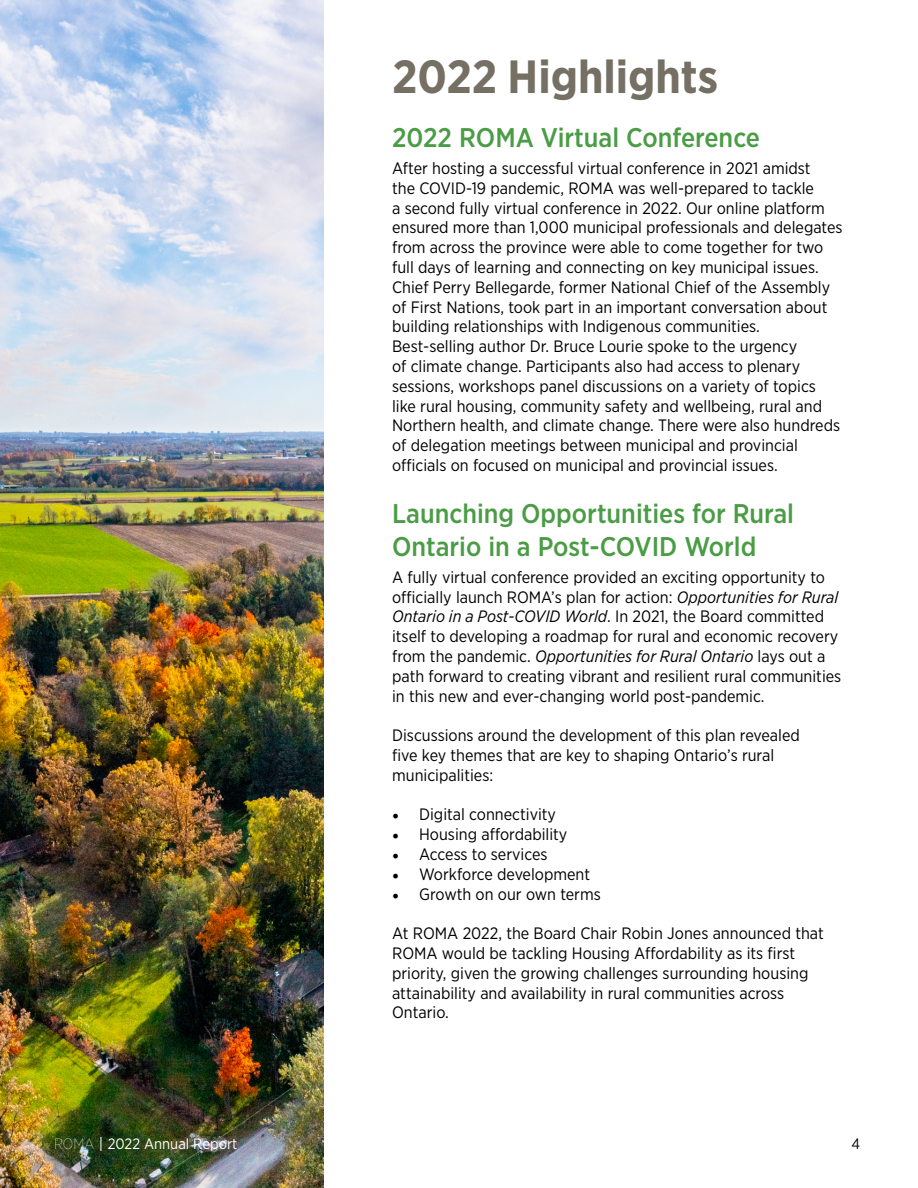
<style>
.page{position:relative;width:918px;height:1188px;background:#fff}
.page>*{position:absolute;margin:0;border:0;box-sizing:border-box;transform-origin:0 0}
.t1{font:700 46.5px "Gotham Narrow";color:#756f64}
.t2{font:500 27px/32.4px "Gotham Narrow";color:#4a9c45}
.t3{font:16.5px/19.8px "Gotham Narrow";color:#000}
.t4{font:15px "Gotham Narrow";color:#fff}
.t5{font:15px "Gotham Narrow";color:#000}
.s1{font-weight:100}
.s2{font-family:"Gotham"}
.s3{font-style:italic}
.s4{font-family:"Minion Pro";font-size:18px}
</style>
<div class="page">
<img style="left:0;top:0;width:324px;height:1188px">
<p class="t4" style="left:54px;top:1134px;width:185px"><span class="s1">ROMA</span> <span class="s2">|</span> 2022 Annual Report</p>
<h1 class="t1" style="left:392px;top:46px;width:328px">2022 Highlights</h1>
<h2 class="t2" style="left:392px;top:121px;width:370px">2022 ROMA Virtual Conference</h2>
<p class="t3" style="left:392px;top:158px;width:452px">After hosting a successful virtual conference in 2021 amidst<br>the COVID-19 pandemic, ROMA was well-prepared to tackle<br>a second fully virtual conference in 2022. Our online platform ensured more than 1,000 municipal professionals and delegates from across the province were able to come together for two full days of learning and connecting on key municipal issues.<br>Chief Perry Bellegarde, former National Chief of the Assembly of First Nations, took part in an important conversation about building relationships with Indigenous communities.<br>Best-selling author Dr. Bruce Lourie spoke to the urgency<br>of climate change. Participants also had access to plenary sessions, workshops panel discussions on a variety of topics like rural housing, community safety and wellbeing, rural and Northern health, and climate change. There were also hundreds of delegation meetings between municipal and provincial officials on focused on municipal and provincial issues.</p>
<h2 class="t2" style="left:392px;top:497px;width:403px">Launching Opportunities for Rural<br>Ontario in a Post-COVID World</h2>
<p class="t3" style="left:392px;top:567px;width:451px">A fully virtual conference provided an exciting opportunity to officially launch ROMA’s plan for action: <span class="s3">Opportunities for Rural Ontario in a Post-COVID World</span>. In 2021, the Board committed itself to developing a roadmap for rural and economic recovery from the pandemic. <span class="s3">Opportunities for Rural Ontario</span> lays out a path forward to creating vibrant and resilient rural communities in this new and ever-changing world post-pandemic.</p>
<p class="t3" style="left:392px;top:725px;width:409px">Discussions around the development of this plan revealed five key themes that are key to shaping Ontario’s rural municipalities:</p>
<p class="t3" style="left:392px;top:804px;width:165px"><span class="s4">•</span> Digital connectivity</p>
<p class="t3" style="left:392px;top:824px;width:177px"><span class="s4">•</span> Housing affordability</p>
<p class="t3" style="left:392px;top:844px;width:157px"><span class="s4">•</span> Access to services</p>
<p class="t3" style="left:392px;top:864px;width:200px"><span class="s4">•</span> Workforce development</p>
<p class="t3" style="left:392px;top:884px;width:210px"><span class="s4">•</span> Growth on our own terms</p>
<p class="t3" style="left:392px;top:923px;width:433px">At ROMA 2022, the Board Chair Robin Jones announced that ROMA would be tackling Housing Affordability as its first priority, given the growing challenges surrounding housing attainability and availability in rural communities across Ontario.</p>
<p class="t5" style="left:852px;top:1134px;width:10px">4</p>
</div>
